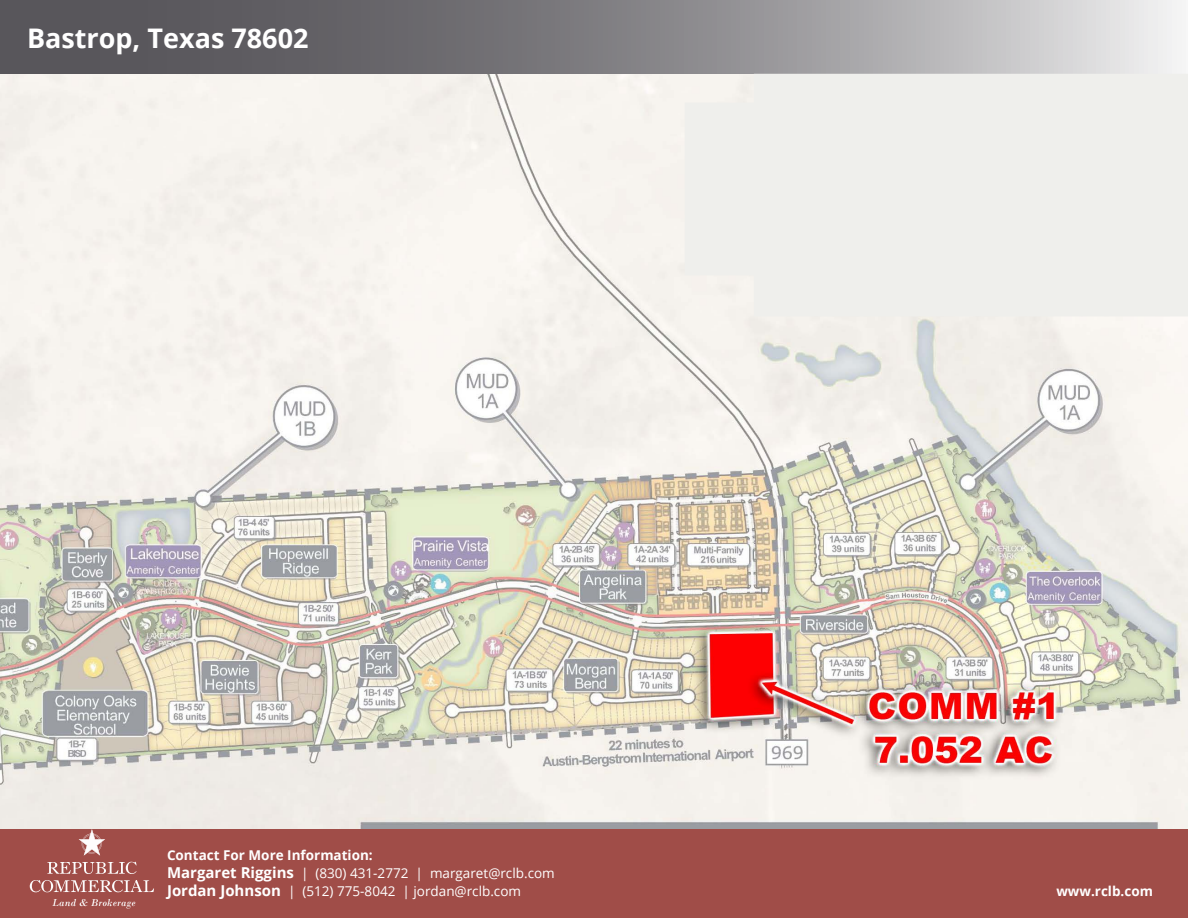
<style>
.page{position:relative;width:1188px;height:918px;background:#fff}
.page>*{position:absolute;margin:0;border:0;box-sizing:border-box;transform-origin:0 0}
.t1{font:700 27px "Open Sans";color:#fff}
.t2{font:13.5px/18px "Open Sans";color:#fff}
.t3{font:700 13.5px "Open Sans";color:#fff}
.s1{font-weight:700}
.s2{font-weight:700;font-size:15px}
</style>
<div class="page">
<div style="left:0;top:826px;width:1188px;height:92px;background:#a04d48"></div>
<svg style="left:0;top:0;width:1188px;height:75px;background:#8b8a8d"></svg>
<svg style="left:16px;top:828px;width:150px;height:81px"></svg>
<img style="left:0;top:75px;width:1188px;height:753px">
<div style="left:754px;top:74px;width:434px;height:242px;background:#efefec"></div>
<div style="left:685px;top:103px;width:493px;height:172px;background:#efefec"></div>
<h1 class="t1" style="left:27px;top:19px;width:283px">Bastrop, Texas 78602</h1>
<p class="t2" style="left:167px;top:846px;width:389px"><span class="s1">Contact For More Information:<br></span><span class="s2">Margaret Riggins</span> | (830) 431-2772 | margaret@rclb.com<br><span class="s2">Jordan Johnson</span> | (512) 775-8042 | jordan@rclb.com</p>
<p class="t3" style="left:1056px;top:881px;width:98px">www.rclb.com</p>
</div>
